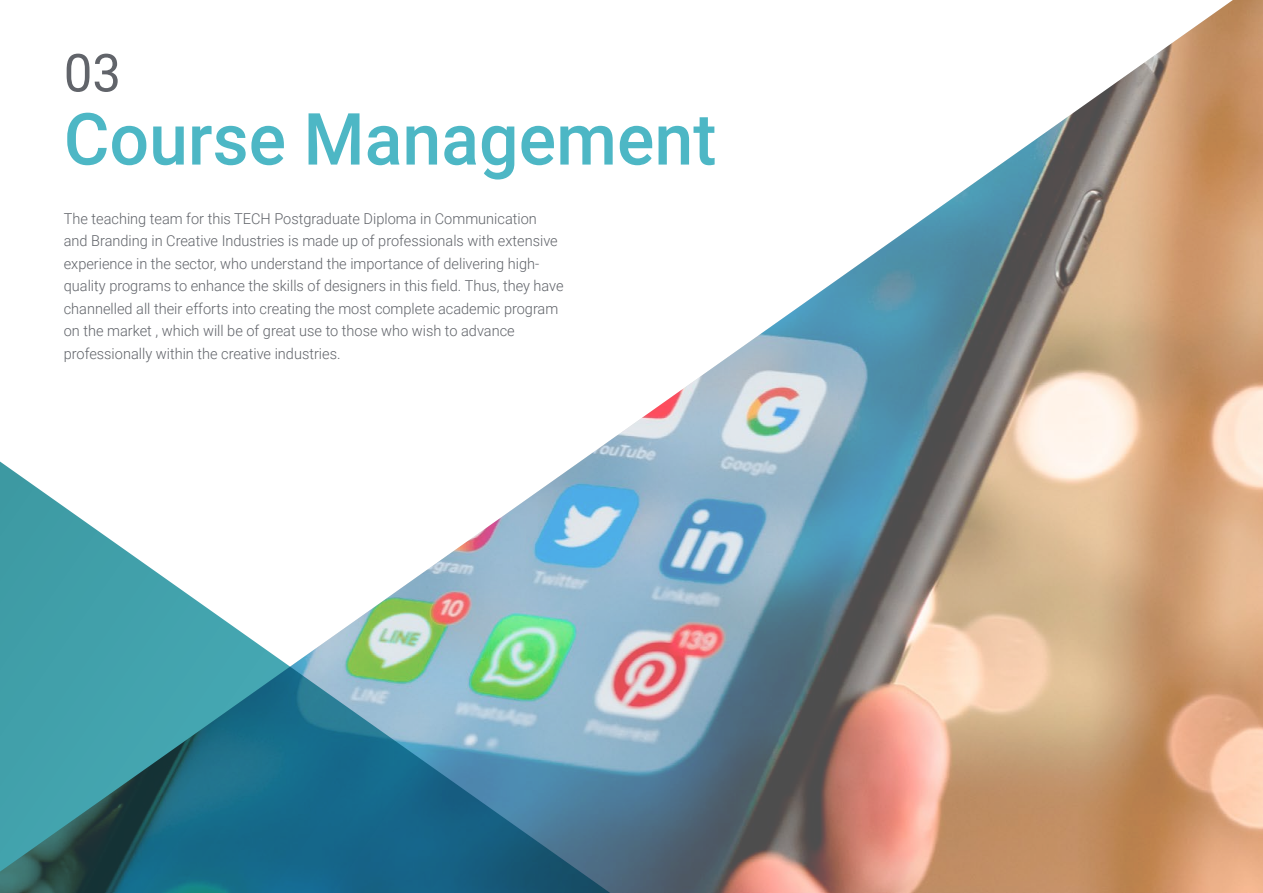
<style>
.page{position:relative;width:1263px;height:893px;background:#fff}
.page>*{position:absolute;margin:0;border:0;box-sizing:border-box;transform-origin:0 0}
.t1{font:500 72px "Roboto";color:#4db7c5}
.t2{font:52.5px "Roboto";color:#61646a}
.t3{font:300 15px/22.5px "Roboto";color:#61646a}
</style>
<div class="page">
<img style="left:602px;top:0;width:661px;height:893px">
<svg style="left:0;top:446px;width:640px;height:447px"></svg>
<h2 class="t2" style="left:64px;top:36px;width:59px">03</h2>
<h1 class="t1" style="left:64px;top:89px;width:654px">Course Management</h1>
<p class="t3" style="left:64px;top:207px;width:501px">The teaching team for this TECH Postgraduate Diploma in Communication and Branding in Creative Industries is made up of professionals with extensive experience in the sector, who understand the importance of delivering high&shy;quality programs to enhance the skills of designers in this field. Thus, they have channelled all their efforts into creating the most complete academic program on the market , which will be of great use to those who wish to advance professionally within the creative industries.</p>
</div>
